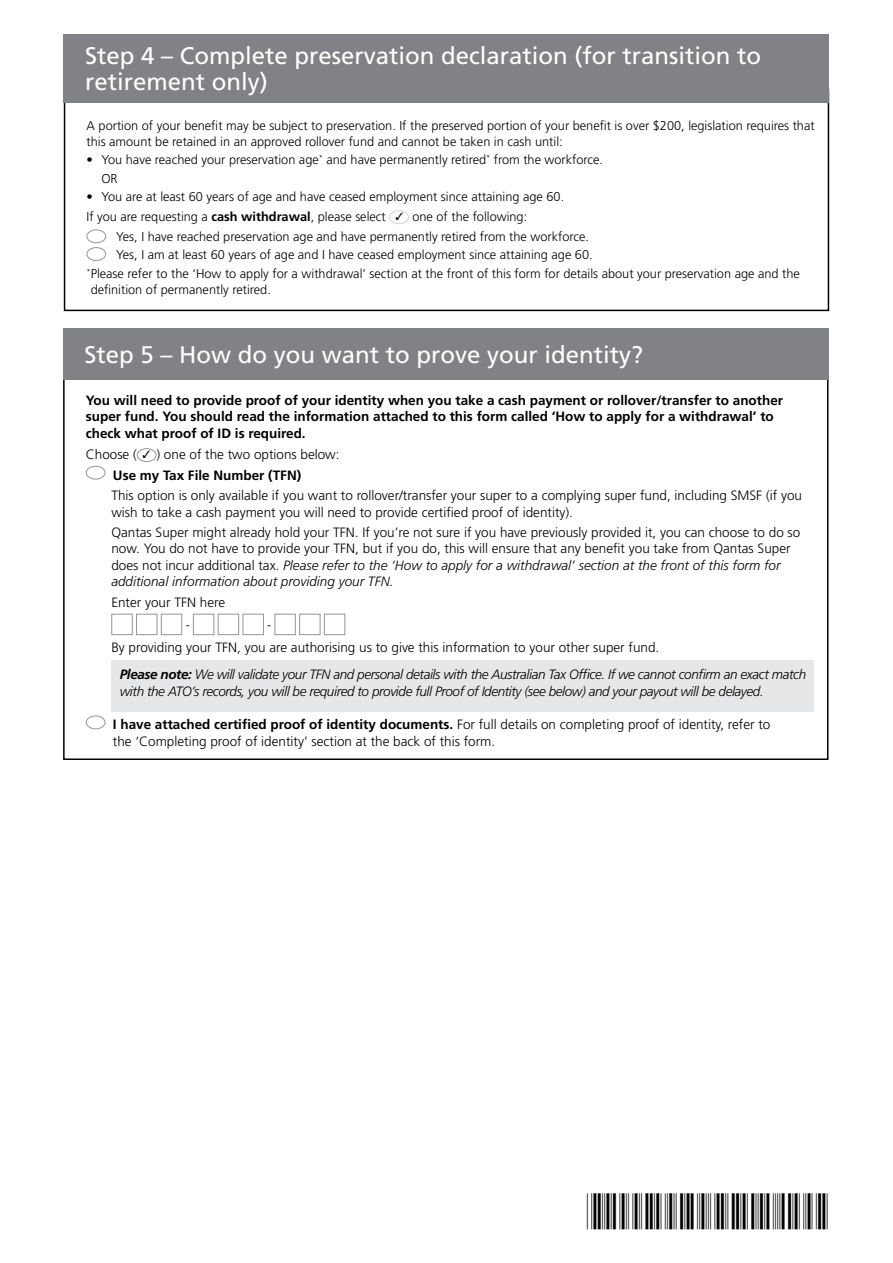
<style>
.page{position:relative;width:893px;height:1263px;background:#fff}
.page>*{position:absolute;margin:0;border:0;box-sizing:border-box;transform-origin:0 0}
.t1{font:36px "C39 P24 Dm Tt";color:#000}
.t2{font:24px/25.5px "Frutiger LT Std";color:#fff}
.t3{font:300 13.5px/16.2px "Frutiger LT Std";color:#000}
.t4{font:italic 300 13.5px/27px "Frutiger LT Std";letter-spacing:-.03em;color:#000}
.t5{font:700 13.5px/16.5px "Frutiger LT Std";color:#000}
.t6{font:300 12.75px/15.8px "Frutiger LT Std";color:#000}
.t7{font:300 12px "Frutiger LT Std";color:#000}
.s1{font-weight:700}
.s2{font-style:italic}
.s3{font-style:normal}
</style>
<div class="page">
<div style="left:389px;top:210px;width:20px;height:14px;border:1px solid #d1d3d4;border-radius:50%"></div>
<div style="left:87px;top:229px;width:19px;height:14px;border:1px solid #939598;border-radius:50%"></div>
<div style="left:87px;top:247px;width:19px;height:14px;border:1px solid #939598;border-radius:50%"></div>
<div style="left:64px;top:89px;width:765px;height:222px;border:2px solid #000"></div>
<div style="left:64px;top:34px;width:765px;height:68px;background:#808285"></div>
<div style="left:137px;top:448px;width:19px;height:14px;border:1px solid #939598;border-radius:50%"></div>
<div style="left:86px;top:466px;width:19px;height:13px;border:1px solid #939598;border-radius:50%"></div>
<div style="left:111px;top:614px;width:22px;height:21px;background:#fff;border:1px solid #939598"></div>
<div style="left:136px;top:614px;width:21px;height:21px;background:#fff;border:1px solid #939598"></div>
<div style="left:161px;top:614px;width:21px;height:21px;background:#fff;border:1px solid #939598"></div>
<div style="left:193px;top:614px;width:21px;height:21px;background:#fff;border:1px solid #939598"></div>
<div style="left:218px;top:614px;width:21px;height:21px;background:#fff;border:1px solid #939598"></div>
<div style="left:243px;top:614px;width:21px;height:21px;background:#fff;border:1px solid #939598"></div>
<div style="left:274px;top:614px;width:22px;height:21px;background:#fff;border:1px solid #939598"></div>
<div style="left:299px;top:614px;width:21px;height:21px;background:#fff;border:1px solid #939598"></div>
<div style="left:324px;top:614px;width:21px;height:21px;background:#fff;border:1px solid #939598"></div>
<div style="left:111px;top:661px;width:703px;height:51px;background:#e6e7e8"></div>
<div style="left:86px;top:715px;width:19px;height:14px;border:1px solid #939598;border-radius:50%"></div>
<div style="left:63px;top:328px;width:765px;height:51px;background:#808285"></div>
<h2 class="t2" style="left:85px;top:43px;width:678px">Step 4 – Complete preservation declaration (for transition to retirement only)</h2>
<p class="t6" style="left:87px;top:118px;width:730px">A portion of your benefit may be subject to preservation. If the preserved portion of your benefit is over $200, legislation requires that this amount be retained in an approved rollover fund and cannot be taken in cash until:</p>
<p class="t6" style="left:101px;top:150px;width:503px;line-height:18.9px;text-indent:-15px">• You have reached your preservation age<sup>*</sup> and have permanently retired<sup>*</sup> from the workforce.<br>OR</p>
<p class="t6" style="left:87px;top:186px;width:479px;line-height:20.4px">• You are at least 60 years of age and have ceased employment since attaining age 60.<br>If you are requesting a <span class="s1">cash withdrawal</span>, please select ✓ one of the following:</p>
<p class="t6" style="left:116px;top:229px;width:474px">Yes, I have reached preservation age and have permanently retired from the workforce.</p>
<p class="t6" style="left:116px;top:247px;width:478px">Yes, I am at least 60 years of age and I have ceased employment since attaining age 60.</p>
<p class="t6" style="left:87px;top:266px;width:715px"><sup>*</sup>Please refer to the ‘How to apply for a withdrawal’ section at the front of this form for details about your preservation age and the</p>
<p class="t6" style="left:91px;top:281px;width:182px">definition of permanently retired.</p>
<h2 class="t2" style="left:84px;top:342px;width:560px">Step 5 – How do you want to prove your identity?</h2>
<p class="t5" style="left:86px;top:392px;width:699px">You will need to provide proof of your identity when you take a cash payment or rollover/transfer to another super fund. You should read the information attached to this form called ‘How to apply for a withdrawal’ to check what proof of ID is required.</p>
<p class="t3" style="left:113px;top:444px;width:228px;line-height:20.7px;text-indent:-27px">Choose ( ✓ ) one of the two options below:<br><span class="s1">Use my Tax File Number (TFN)</span></p>
<p class="t3" style="left:111px;top:487px;width:692px">This option is only available if you want to rollover/transfer your super to a complying super fund, including SMSF (if you wish to take a cash payment you will need to provide certified proof of identity).</p>
<p class="t3" style="left:111px;top:525px;width:690px">Qantas Super might already hold your TFN. If you’re not sure if you have previously provided it, you can choose to do so now. You do not have to provide your TFN, but if you do, this will ensure that any benefit you take from Qantas Super does not incur additional tax. <span class="s2">Please refer to the ‘How to apply for a withdrawal’ section at the front of this form for additional information about providing your TFN.</span></p>
<p class="t3" style="left:111px;top:594px;width:115px">Enter your TFN here</p>
<p class="t7" style="left:186px;top:618px;width:5px">-</p>
<p class="t7" style="left:267px;top:618px;width:5px">-</p>
<p class="t4" style="left:120px;top:634px;width:688px;text-indent:-9px"><span class="s3">By providing your TFN, you are authorising us to give this information to your other super fund.<br></span><span class="s1">Please note:</span> We will validate your TFN and personal details with the Australian Tax Office. If we cannot confirm an exact match</p>
<p class="t4" style="left:120px;top:678px;width:645px">with the ATO’s records, you will be required to provide full Proof of Identity (see below) and your payout will be delayed.</p>
<p class="t3" style="left:113px;top:716px;width:659px"><span class="s1">I have attached certified proof of identity documents.</span> For full details on completing proof of identity, refer to the ‘Completing proof of identity’ section at the back of this form.</p>
<h1 class="t1" style="left:587px;top:1193px;width:243px">*SA014.705EJ1*</h1>
</div>
